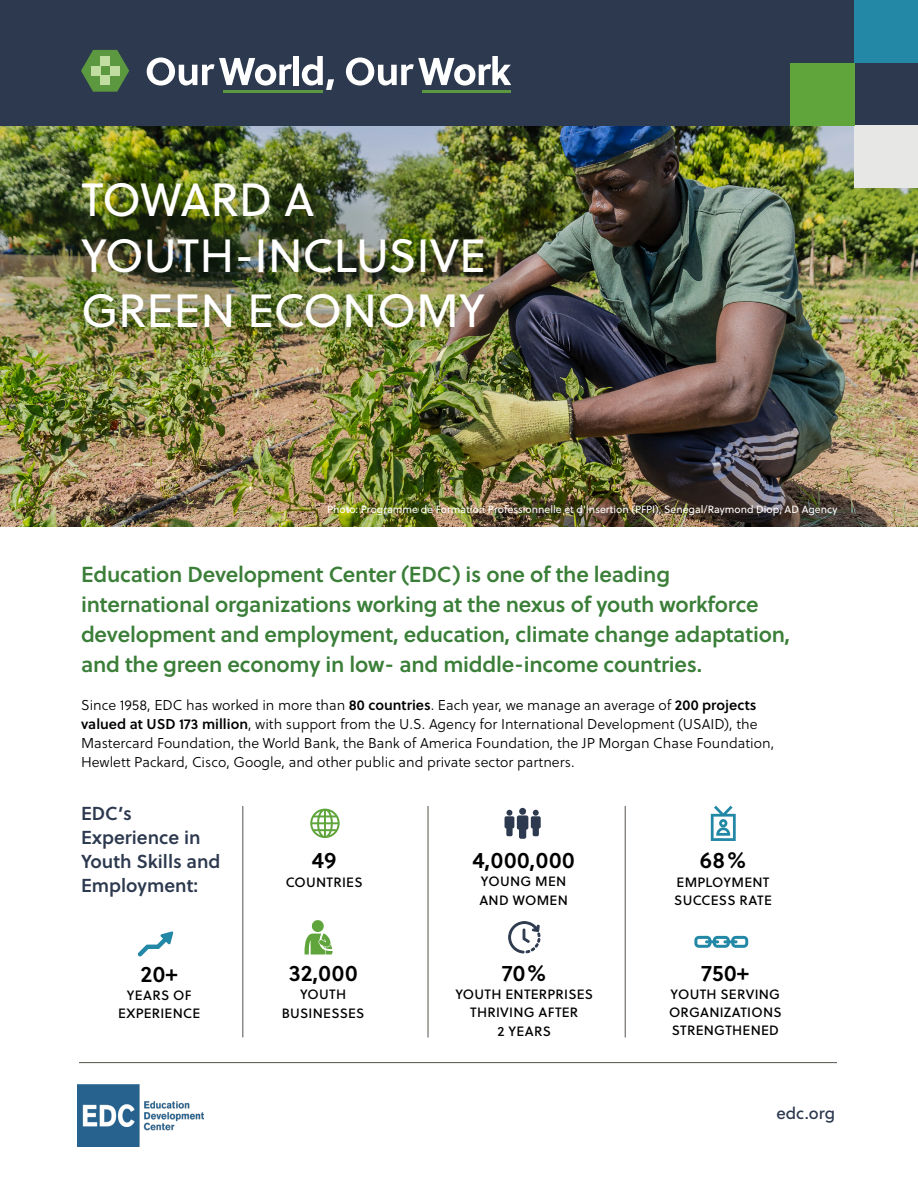
<style>
.page{position:relative;width:918px;height:1188px;background:#fff}
.page>*{position:absolute;margin:0;border:0;box-sizing:border-box;transform-origin:0 0}
.t1{font:46.5px/55.5px "Soleil";letter-spacing:-.005em;color:#fff}
.t2{font:22.5px "Soleil Sb";letter-spacing:.025em;color:#000}
.t3{font:21.75px/30px "Soleil Sb";letter-spacing:-.01em;color:#3a7e38}
.t4{font:18.75px/24px "Soleil Sb";color:#2c394e}
.t5{font:16.5px "Soleil Bk";color:#2c394e}
.t6{font:14.25px/18.8px "Soleil Lt";color:#000}
.t7{font:13.5px/18.8px "Soleil Bk";letter-spacing:.02em;color:#000;text-align:center}
.t8{font:10.5px "Soleil";color:#fff}
.s1{font-family:"Soleil Sb"}
</style>
<div class="page">
<img style="left:0;top:125px;width:918px;height:401px">
<img style="left:0;top:160px;width:574px;height:207px">
<div style="left:0;top:0;width:918px;height:125px;background:#2c394e"></div>
<svg style="left:147px;top:57px;width:145px;height:29px"></svg>
<div style="left:293px;top:56px;width:6px;height:29px;background:#fff"></div>
<svg style="left:302px;top:56px;width:32px;height:34px"></svg>
<svg style="left:346px;top:56px;width:165px;height:30px"></svg>
<hr style="left:423px;top:91px;width:88px;height:2px;background:#5b983f">
<hr style="left:223px;top:91px;width:100px;height:2px;background:#5b983f">
<svg style="left:81px;top:50px;width:48px;height:42px"></svg>
<div style="left:91px;top:66px;width:9px;height:10px;background:#c1dda1"></div>
<div style="left:100px;top:76px;width:10px;height:9px;background:#c1dda1"></div>
<div style="left:100px;top:57px;width:10px;height:9px;background:#c1dda1"></div>
<div style="left:110px;top:66px;width:9px;height:10px;background:#c1dda1"></div>
<div style="left:855px;top:0;width:63px;height:63px;background:#2387a6"></div>
<div style="left:855px;top:125px;width:63px;height:63px;background:#e7e7e6"></div>
<div style="left:790px;top:63px;width:65px;height:62px;background:#60a43c"></div>
<svg style="left:138px;top:931px;width:36px;height:25px"></svg>
<svg style="left:711px;top:806px;width:25px;height:35px"></svg>
<svg style="left:304px;top:920px;width:29px;height:35px"></svg>
<svg style="left:508px;top:921px;width:33px;height:33px"></svg>
<div style="left:519px;top:808px;width:7px;height:7px;background:#2c394e;border-radius:50%"></div>
<svg style="left:505px;top:810px;width:36px;height:29px"></svg>
<svg style="left:310px;top:809px;width:30px;height:29px"></svg>
<svg style="left:694px;top:936px;width:54px;height:12px"></svg>
<hr style="left:242px;top:806px;width:1px;height:231px;background:#56524d">
<hr style="left:428px;top:806px;width:1px;height:231px;background:#56524d">
<hr style="left:625px;top:806px;width:1px;height:231px;background:#56524d">
<img style="left:78px;top:1085px;width:126px;height:62px">
<hr style="left:79px;top:1062px;width:758px;height:1px;background:#56524d">
<h1 class="t1" style="left:81px;top:171px;width:407px">TOWARD A<br>YOUTH-INCLUSIVE<br>GREEN ECONOMY</h1>
<p class="t8" style="left:327px;top:502px;width:512px">Photo: Programme de Formation Professionnelle et d’Insertion (PFPI), Senegal/Raymond Diop, AD Agency</p>
<p class="t3" style="left:81px;top:558px;width:711px">Education Development Center (EDC) is one of the leading international organizations working at the nexus of youth workforce development and employment, education, climate change adaptation, and the green economy in low- and middle-income countries.</p>
<p class="t6" style="left:81px;top:696px;width:695px">Since 1958, EDC has worked in more than <span class="s1">80 countries</span>. Each year, we manage an average of <span class="s1">200 projects valued at USD 173 million</span>, with support from the U.S. Agency for International Development (USAID), the Mastercard Foundation, the World Bank, the Bank of America Foundation, the JP Morgan Chase Foundation, Hewlett Packard, Cisco, Google, and other public and private sector partners.</p>
<h3 class="t4" style="left:81px;top:800px;width:141px">EDC’s<br>Experience in<br>Youth Skills and<br>Employment:</h3>
<h2 class="t2" style="left:700px;top:843px;width:48px">68%</h2>
<p class="t7" style="left:674px;top:872px;width:99px;text-align:left">EMPLOYMENT<br>SUCCESS RATE</p>
<h2 class="t2" style="left:312px;top:843px;width:26px">49</h2>
<p class="t7" style="left:286px;top:872px;width:78px">COUNTRIES</p>
<h2 class="t2" style="left:472px;top:843px;width:104px">4,000,000</h2>
<p class="t7" style="left:479px;top:871px;width:90px;text-align:left">YOUNG MEN<br>AND WOMEN</p>
<h2 class="t2" style="left:141px;top:957px;width:39px">20+</h2>
<p class="t7" style="left:118px;top:986px;width:84px;line-height:18px">YEARS OF<br>EXPERIENCE</p>
<h2 class="t2" style="left:289px;top:956px;width:70px">32,000</h2>
<p class="t7" style="left:282px;top:985px;width:84px">YOUTH<br>BUSINESSES</p>
<h2 class="t2" style="left:502px;top:956px;width:46px">70%</h2>
<p class="t7" style="left:455px;top:985px;width:139px;line-height:18.3px">YOUTH ENTERPRISES<br>THRIVING AFTER<br>2 YEARS</p>
<h2 class="t2" style="left:701px;top:956px;width:49px">750+</h2>
<p class="t7" style="left:669px;top:985px;width:114px;line-height:18px;text-align:justify">YOUTH SERVING ORGANIZATIONS STRENGTHENED</p>
<p class="t5" style="left:777px;top:1101px;width:60px">edc.org</p>
</div>
